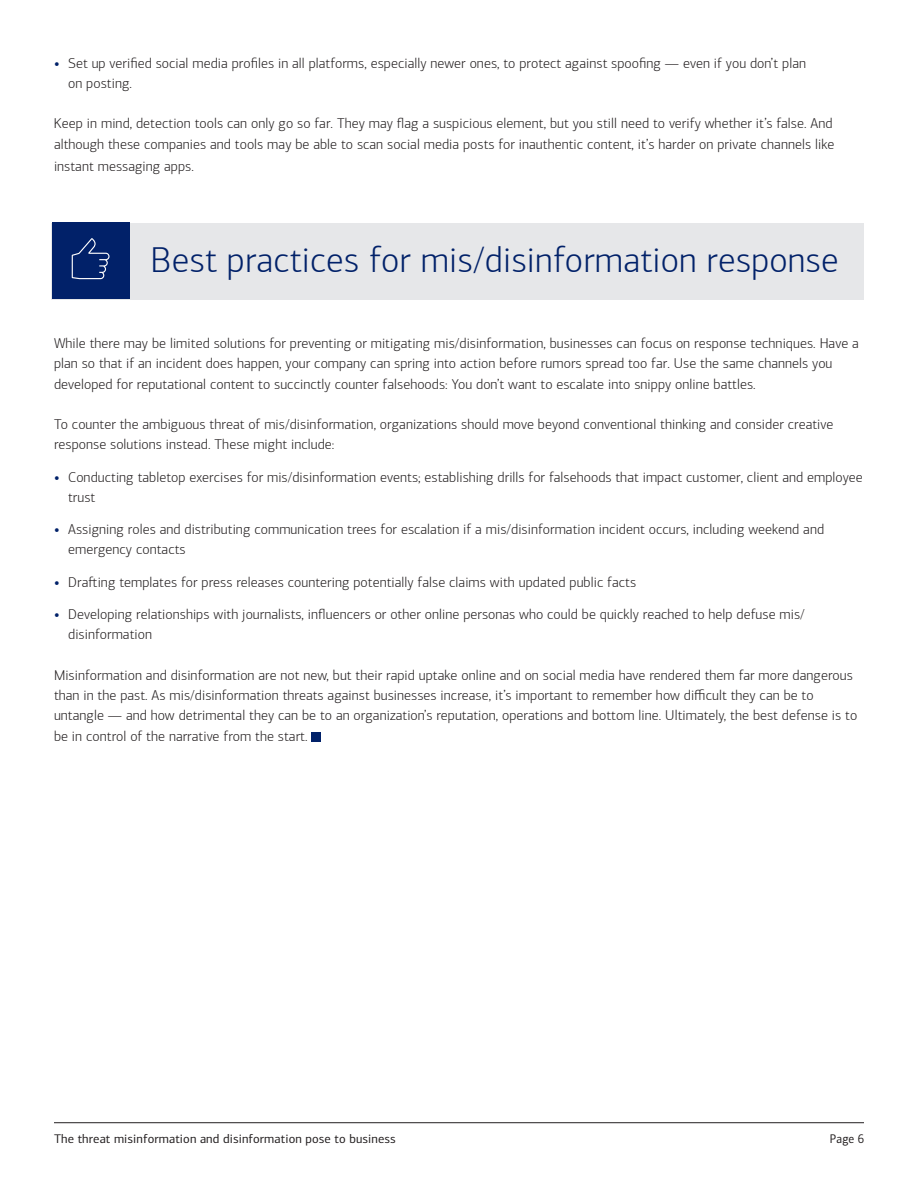
<style>
.page{position:relative;width:918px;height:1188px;background:#fff}
.page>*{position:absolute;margin:0;border:0;box-sizing:border-box;transform-origin:0 0}
.t1{font:300 36px "Connections";letter-spacing:.005em;color:#012169}
.t2{font:300 14.25px/20.2px "Connections";letter-spacing:.005em;color:#231f20}
.t3{font:12.6px "Connections";letter-spacing:.01em;color:#231f20}
.t4{font:12.6px "Connections";letter-spacing:.01em;color:#231f20;scale:.92 1}
.s1{font-weight:700;color:#012169}
</style>
<div class="page">
<hr style="left:54px;top:1122px;width:810px;height:1px;background:#231f20">
<div style="left:52px;top:224px;width:812px;height:76px;background:#e6e7e9"></div>
<div style="left:52px;top:222px;width:78px;height:76px;background:#012169"></div>
<svg style="left:72px;top:238px;width:38px;height:41px"></svg>
<div style="left:312px;top:732px;width:9px;height:9px;background:#012169"></div>
<p class="t2" style="left:68px;top:53px;width:739px;text-indent:-14px"><span class="s1">•</span> Set up verified social media profiles in all platforms, especially newer ones, to protect against spoofing — even if you don’t plan on posting.</p>
<p class="t2" style="left:54px;top:114px;width:782px">Keep in mind, detection tools can only go so far. They may flag a suspicious element, but you still need to verify whether it’s false. And although these companies and tools may be able to scan social media posts for inauthentic content, it’s harder on private channels like</p>
<p class="t2" style="left:54px;top:156px;width:141px">instant messaging apps.</p>
<h2 class="t1" style="left:151px;top:239px;width:690px">Best practices for mis/disinformation response</h2>
<p class="t2" style="left:54px;top:333px;width:806px">While there may be limited solutions for preventing or mitigating mis/disinformation, businesses can focus on response techniques. Have a plan so that if an incident does happen, your company can spring into action before rumors spread too far. Use the same channels you developed for reputational content to succinctly counter falsehoods: You don’t want to escalate into snippy online battles.</p>
<p class="t2" style="left:54px;top:414px;width:781px">To counter the ambiguous threat of mis/disinformation, organizations should move beyond conventional thinking and consider creative response solutions instead. These might include:</p>
<p class="t2" style="left:68px;top:467px;width:796px;text-indent:-14px"><span class="s1">•</span> Conducting tabletop exercises for mis/disinformation events; establishing drills for falsehoods that impact customer, client and employee trust</p>
<p class="t2" style="left:68px;top:519px;width:758px;text-indent:-14px"><span class="s1">•</span> Assigning roles and distributing communication trees for escalation if a mis/disinformation incident occurs, including weekend and emergency contacts</p>
<p class="t2" style="left:54px;top:572px;width:584px"><span class="s1">•</span> Drafting templates for press releases countering potentially false claims with updated public facts</p>
<p class="t2" style="left:68px;top:604px;width:738px;text-indent:-14px"><span class="s1">•</span> Developing relationships with journalists, influencers or other online personas who could be quickly reached to help defuse mis/ disinformation</p>
<p class="t2" style="left:54px;top:665px;width:805px">Misinformation and disinformation are not new, but their rapid uptake online and on social media have rendered them far more dangerous than in the past. As mis/disinformation threats against businesses increase, it’s important to remember how difficult they can be to untangle — and how detrimental they can be to an organization’s reputation, operations and bottom line. Ultimately, the best defense is to be in control of the narrative from the start.</p>
<p class="t3" style="left:54px;top:1132px;width:343px">The threat misinformation and disinformation pose to business</p>
<p class="t4" style="left:830px;top:1132px;width:39px">Page 6</p>
</div>
